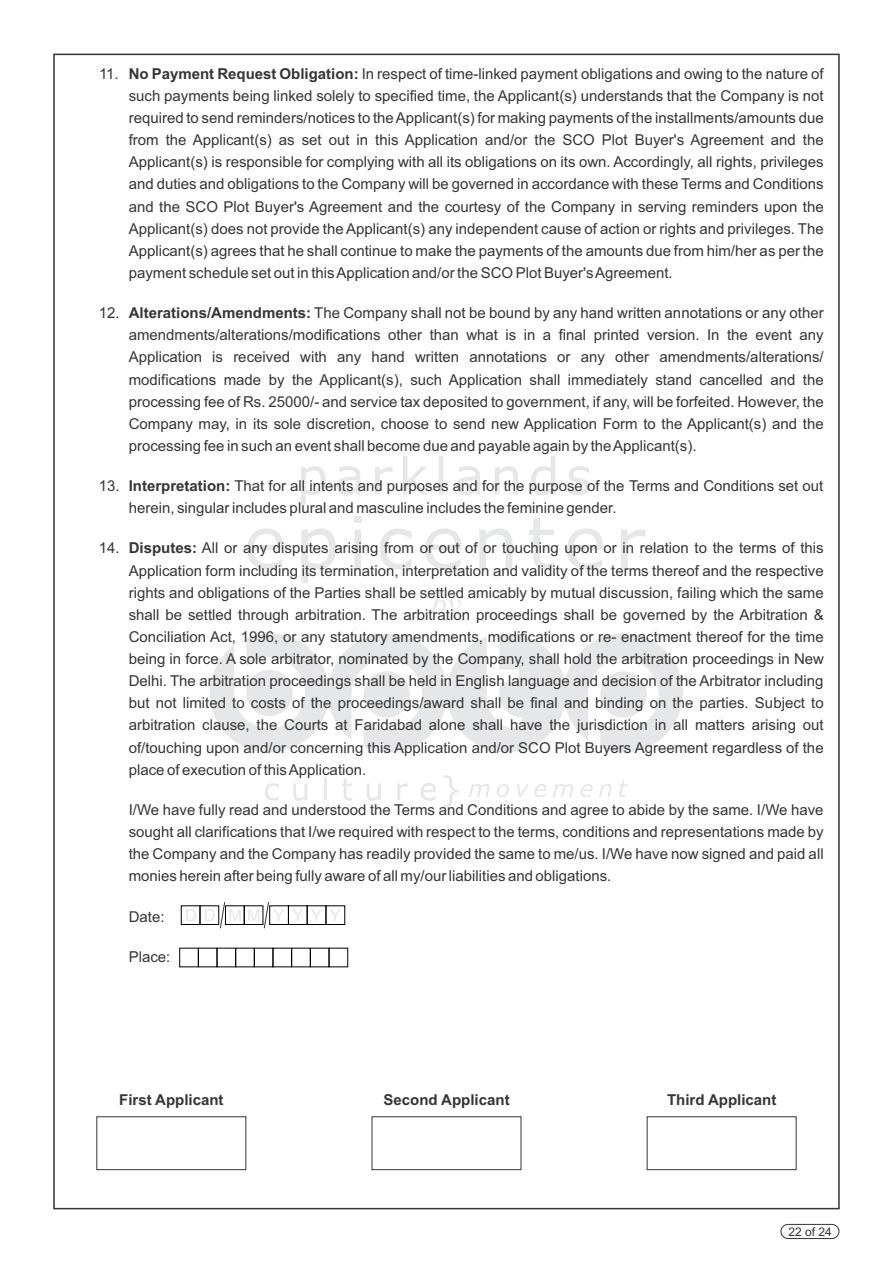
<style>
.page{position:relative;width:893px;height:1263px;background:#fff}
.page>*{position:absolute;margin:0;border:0;box-sizing:border-box;transform-origin:0 0}
.t1{font:16.5px "Arial";letter-spacing:.465em;color:#e6e7e8}
.t2{font:15px/22px "Arial";color:#373435;text-align:justify}
.t3{font:700 15px "Arial";color:#373435}
.t4{font:12px "Arial";color:#373435}
.s1{font-weight:700}
</style>
<div class="page">
<svg style="left:210px;top:456px;width:473px;height:351px"></svg>
<div style="left:780px;top:1224px;width:59px;height:15px;border:1px solid #373435;border-radius:7px"></div>
<div style="left:198px;top:948px;width:19px;height:19px;border:1px solid #000"></div>
<div style="left:217px;top:948px;width:19px;height:19px;border:1px solid #000"></div>
<div style="left:254px;top:948px;width:19px;height:19px;border:1px solid #000"></div>
<div style="left:291px;top:948px;width:19px;height:19px;border:1px solid #000"></div>
<div style="left:310px;top:948px;width:19px;height:19px;border:1px solid #000"></div>
<div style="left:329px;top:948px;width:19px;height:19px;border:1px solid #000"></div>
<div style="left:200px;top:905px;width:19px;height:20px;border:1px solid #000"></div>
<div style="left:181px;top:905px;width:19px;height:20px;border:1px solid #000"></div>
<div style="left:225px;top:905px;width:20px;height:20px;border:1px solid #000"></div>
<div style="left:244px;top:905px;width:19px;height:20px;border:1px solid #000"></div>
<div style="left:288px;top:905px;width:20px;height:20px;border:1px solid #000"></div>
<div style="left:269px;top:905px;width:20px;height:20px;border:1px solid #000"></div>
<div style="left:307px;top:905px;width:19px;height:20px;border:1px solid #000"></div>
<div style="left:326px;top:905px;width:19px;height:20px;border:1px solid #000"></div>
<svg style="left:219px;top:902px;width:7px;height:27px"></svg>
<svg style="left:263px;top:902px;width:6px;height:27px"></svg>
<div style="left:96px;top:1116px;width:150px;height:54px;border:1px solid #373435"></div>
<div style="left:372px;top:1116px;width:149px;height:54px;border:1px solid #373435"></div>
<div style="left:647px;top:1116px;width:149px;height:54px;border:1px solid #373435"></div>
<p class="t2" style="left:129px;top:64px;width:696px;text-indent:-30px">11. <span class="s1">No Payment Request Obligation:</span> In respect of time-linked payment obligations and owing to the nature of such payments being linked solely to specified time, the Applicant(s) understands that the Company is not required to send reminders/notices to the Applicant(s) for making payments of the installments/amounts due from the Applicant(s) as set out in this Application and/or the SCO Plot Buyer's Agreement and the Applicant(s) is responsible for complying with all its obligations on its own. Accordingly, all rights, privileges and duties and obligations to the Company will be governed in accordance with these Terms and Conditions and the SCO Plot Buyer's Agreement and the courtesy of the Company in serving reminders upon the Applicant(s) does not provide the Applicant(s) any independent cause of action or rights and privileges. The Applicant(s) agrees that he shall continue to make the payments of the amounts due from him/her as per the payment schedule set out in this Application and/or the SCO Plot Buyer's Agreement.</p>
<p class="t2" style="left:129px;top:303px;width:696px;text-indent:-30px">12. <span class="s1">Alterations/Amendments:</span> The Company shall not be bound by any hand written annotations or any other amendments/alterations/modifications other than what is in a final printed version. In the event any Application is received with any hand written annotations or any other amendments/alterations/ modifications made by the Applicant(s), such Application shall immediately stand cancelled and the processing fee of Rs. 25000/- and service tax deposited to government, if any, will be forfeited. However, the Company may, in its sole discretion, choose to send new Application Form to the Applicant(s) and the processing fee in such an event shall become due and payable again by the Applicant(s).</p>
<p class="t2" style="left:129px;top:476px;width:696px;text-indent:-30px">13. <span class="s1">Interpretation:</span> That for all intents and purposes and for the purpose of the Terms and Conditions set out herein, singular includes plural and masculine includes the feminine gender.</p>
<p class="t2" style="left:129px;top:539px;width:697px;text-indent:-30px">14. <span class="s1">Disputes:</span> All or any disputes arising from or out of or touching upon or in relation to the terms of this Application form including its termination, interpretation and validity of the terms thereof and the respective rights and obligations of the Parties shall be settled amicably by mutual discussion, failing which the same shall be settled through arbitration. The arbitration proceedings shall be governed by the Arbitration &amp; Conciliation Act, 1996, or any statutory amendments, modifications or re- enactment thereof for the time being in force. A sole arbitrator, nominated by the Company, shall hold the arbitration proceedings in New Delhi. The arbitration proceedings shall be held in English language and decision of the Arbitrator including but not limited to costs of the proceedings/award shall be final and binding on the parties. Subject to arbitration clause, the Courts at Faridabad alone shall have the jurisdiction in all matters arising out of/touching upon and/or concerning this Application and/or SCO Plot Buyers Agreement regardless of the place of execution of this Application.</p>
<p class="t2" style="left:129px;top:800px;width:696px">I/We have fully read and understood the Terms and Conditions and agree to abide by the same. I/We have sought all clarifications that I/we required with respect to the terms, conditions and representations made by the Company and the Company has readily provided the same to me/us. I/We have now signed and paid all monies herein after being fully aware of all my/our liabilities and obligations.</p>
<p class="t2" style="left:129px;top:907px;width:37px">Date:</p>
<p class="t2" style="left:129px;top:947px;width:43px">Place:</p>
<p class="t1" style="left:185px;top:909px;width:157px">DD MM YYYY</p>
<p class="t3" style="left:119px;top:1094px;width:106px">First Applicant</p>
<p class="t3" style="left:383px;top:1094px;width:128px">Second Applicant</p>
<p class="t3" style="left:667px;top:1094px;width:111px">Third Applicant</p>
<p class="t4" style="left:789px;top:1227px;width:45px">22 of 24</p>
</div>
